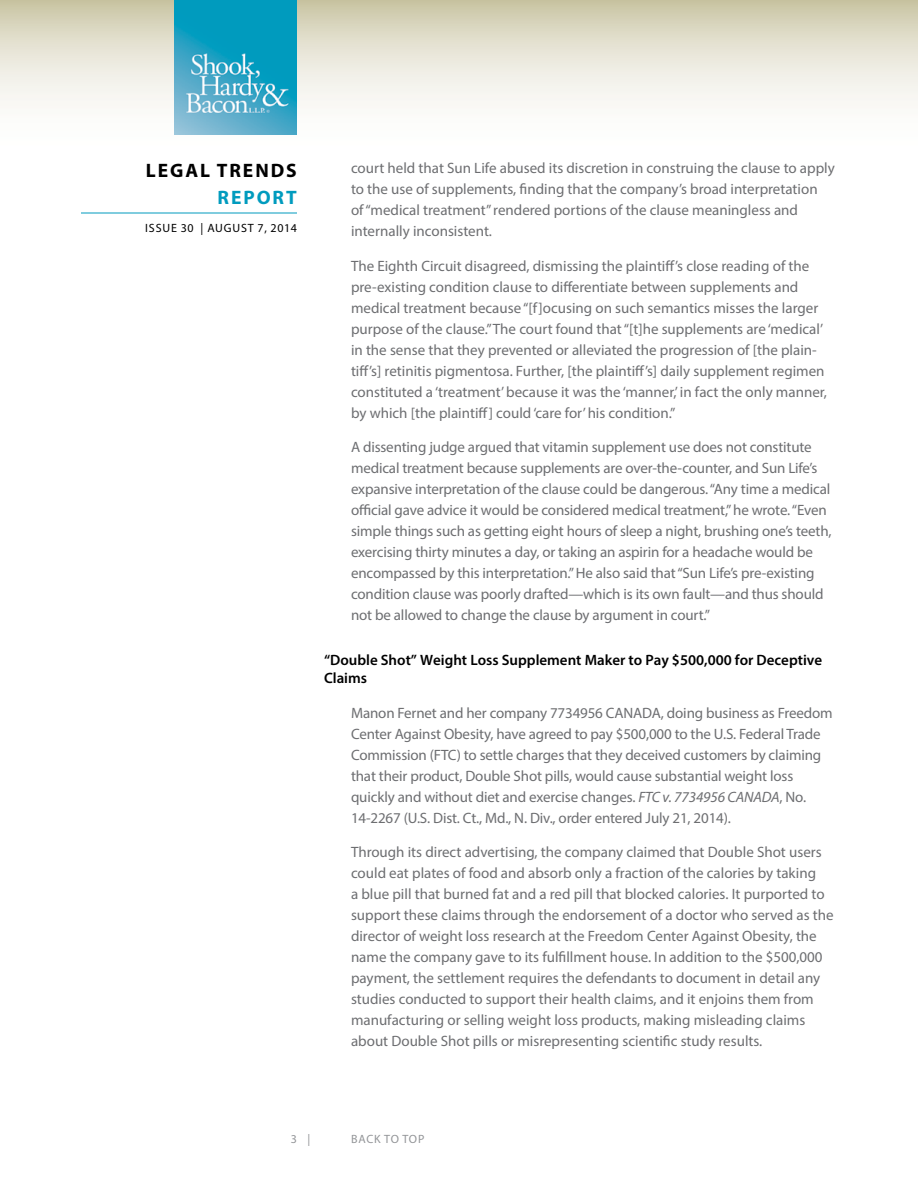
<style>
.page{position:relative;width:918px;height:1188px;background:#fff}
.page>*{position:absolute;margin:0;border:0;box-sizing:border-box;transform-origin:0 0}
.t1{font:700 19.5px "Myriad Pro";letter-spacing:.1em;color:#000}
.t2{font:700 19.5px "Myriad Pro";letter-spacing:.1em;color:#009bbe}
.t3{font:15px/21px "Myriad Pro";color:#6d6e71}
.t4{font:600 15px/18px "Myriad Pro";color:#000}
.t5{font:12px "Myriad Pro";letter-spacing:.07em;color:#000}
.t6{font:12px "Myriad Pro";letter-spacing:.06em;color:#939598}
.s1{font-style:italic}
</style>
<div class="page">
<svg style="left:0;top:0;width:918px;height:135px"></svg>
<hr style="left:81px;top:213px;width:216px;height:1px;background:#009bbe">
<img style="left:175px;top:0;width:122px;height:135px">
<h1 class="t1" style="left:146px;top:157px;width:152px">LEGAL TRENDS</h1>
<h1 class="t2" style="left:218px;top:184px;width:81px">REPORT</h1>
<p class="t5" style="left:145px;top:221px;width:153px">ISSUE 30 | AUGUST 7, 2014</p>
<p class="t3" style="left:351px;top:157px;width:485px">court held that Sun Life abused its discretion in construing the clause to apply to the use of supplements, finding that the company’s broad interpretation<br>of “medical treatment” rendered portions of the clause meaningless and internally inconsistent.</p>
<p class="t3" style="left:351px;top:255px;width:478px">The Eighth Circuit disagreed, dismissing the plaintiff’s close reading of the pre-existing condition clause to differentiate between supplements and medical treatment because “[f]ocusing on such semantics misses the larger purpose of the clause.” The court found that “[t]he supplements are ‘medical’ in the sense that they prevented or alleviated the progression of [the plain&shy;tiff’s] retinitis pigmentosa. Further, [the plaintiff’s] daily supplement regimen constituted a ‘treatment’ because it was the ‘manner,’ in fact the only manner, by which [the plaintiff] could ‘care for’ his condition.”</p>
<p class="t3" style="left:351px;top:436px;width:482px">A dissenting judge argued that vitamin supplement use does not constitute medical treatment because supplements are over-the-counter, and Sun Life’s expansive interpretation of the clause could be dangerous. “Any time a medical official gave advice it would be considered medical treatment,” he wrote. “Even simple things such as getting eight hours of sleep a night, brushing one’s teeth, exercising thirty minutes a day, or taking an aspirin for a headache would be encompassed by this interpretation.” He also said that “Sun Life’s pre-existing condition clause was poorly drafted—which is its own fault—and thus should not be allowed to change the clause by argument in court.”</p>
<p class="t4" style="left:324px;top:651px;width:500px">“Double Shot” Weight Loss Supplement Maker to Pay $500,000 for Deceptive<br>Claims</p>
<p class="t3" style="left:351px;top:702px;width:483px">Manon Fernet and her company 7734956 CANADA, doing business as Freedom Center Against Obesity, have agreed to pay $500,000 to the U.S. Federal Trade Commission (FTC) to settle charges that they deceived customers by claiming that their product, Double Shot pills, would cause substantial weight loss quickly and without diet and exercise changes. <span class="s1">FTC v. 7734956 CANADA</span>, No.<br>14-2267 (U.S. Dist. Ct., Md., N. Div., order entered July 21, 2014).</p>
<p class="t3" style="left:351px;top:841px;width:484px">Through its direct advertising, the company claimed that Double Shot users could eat plates of food and absorb only a fraction of the calories by taking<br>a blue pill that burned fat and a red pill that blocked calories. It purported to support these claims through the endorsement of a doctor who served as the director of weight loss research at the Freedom Center Against Obesity, the name the company gave to its fulfillment house. In addition to the $500,000 payment, the settlement requires the defendants to document in detail any studies conducted to support their health claims, and it enjoins them from manufacturing or selling weight loss products, making misleading claims about Double Shot pills or misrepresenting scientific study results.</p>
<p class="t6" style="left:291px;top:1132px;width:21px">3 |</p>
<p class="t6" style="left:351px;top:1132px;width:75px">BACK TO TOP</p>
</div>
